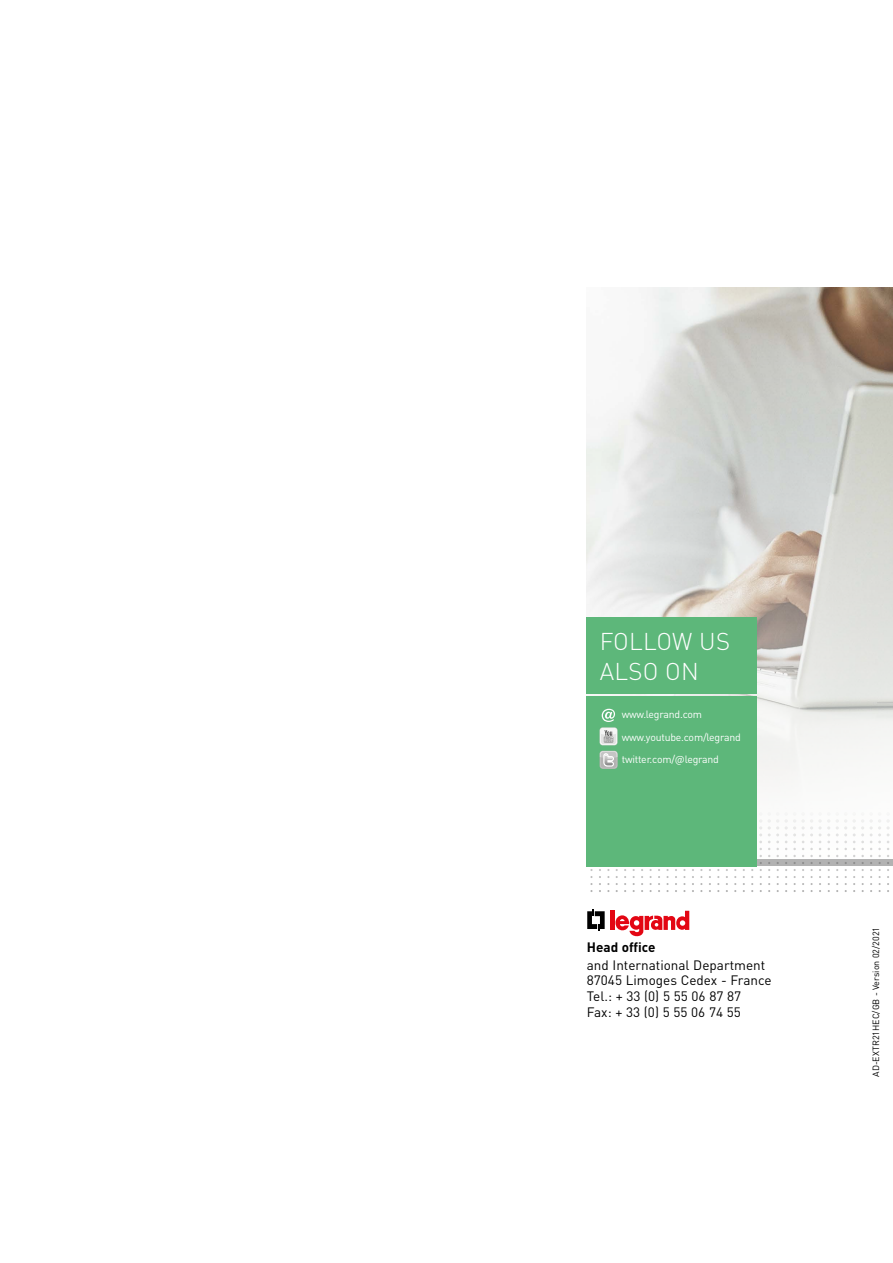
<style>
.page{position:relative;width:893px;height:1263px;background:#fff}
.page>*{position:absolute;margin:0;border:0;box-sizing:border-box;transform-origin:0 0}
.t1{font:300 24px/30px "DIN Pro";letter-spacing:.01em;color:#fff}
.t2{font:13.5px/15.8px "DIN Pro";color:#000}
.t3{font:700 13.5px "DIN Pro";color:#000}
.t4{font:10.5px/22.5px "DIN Pro";letter-spacing:-.02em;color:#fff}
.t5{font:9px "DIN Pro";color:#000}
</style>
<div class="page">
<img style="left:587px;top:287px;width:306px;height:496px">
<svg style="left:590px;top:813px;width:300px;height:79px"></svg>
<svg style="left:757px;top:860px;width:136px;height:6px"></svg>
<div style="left:587px;top:696px;width:170px;height:170px;background:#5db77a"></div>
<div style="left:587px;top:618px;width:170px;height:76px;background:#5db77a"></div>
<svg style="left:600px;top:751px;width:17px;height:18px"></svg>
<svg style="left:600px;top:751px;width:17px;height:17px"></svg>
<svg style="left:600px;top:727px;width:17px;height:18px"></svg>
<div style="left:600px;top:728px;width:17px;height:17px;background:#f4f4f4;border-radius:3px"></div>
<div style="left:601px;top:728px;width:15px;height:16px;background:#e3e3e3;border-radius:3px"></div>
<svg style="left:601px;top:728px;width:15px;height:15px"></svg>
<svg style="left:602px;top:709px;width:13px;height:13px"></svg>
<svg style="left:587px;top:910px;width:18px;height:20px"></svg>
<hr style="left:610px;top:911px;width:4px;height:19px;background:#e30613">
<svg style="left:615px;top:911px;width:74px;height:25px"></svg>
<h1 class="t1" style="left:600px;top:625px;width:132px">FOLLOW US<br>ALSO ON</h1>
<p class="t4" style="left:622px;top:703px;width:121px">www.legrand.com www.youtube.com/legrand twitter.com/@legrand</p>
<p class="t3" style="left:587px;top:938px;width:70px">Head office</p>
<p class="t2" style="left:587px;top:956px;width:186px">and International Department<br>87045 Limoges Cedex - France<br>Tel.: + 33 (0) 5 55 06 87 87<br>Fax: + 33 (0) 5 55 06 74 55</p>
<p class="t5" style="left:870px;top:1077px;width:151px;rotate:-90deg">AD-EXTR21HEC/GB - Version 02/2021</p>
</div>
